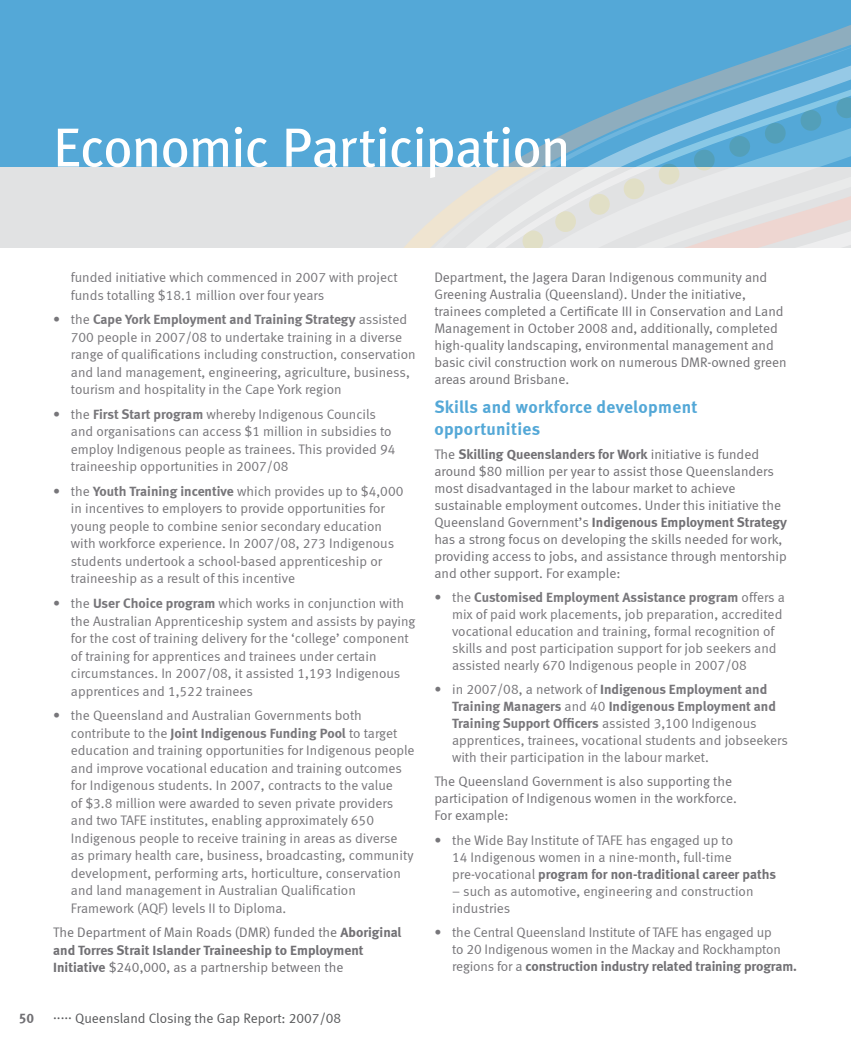
<style>
.page{position:relative;width:851px;height:1063px;background:#fff}
.page>*{position:absolute;margin:0;border:0;box-sizing:border-box;transform-origin:0 0}
.t1{font:55px "Meta";letter-spacing:-.02em;color:#fff}
.t2{font:17.5px/22px "Meta Bold LF";letter-spacing:.02em;color:#54a8d7}
.t3{font:13.75px/17.5px "Meta Normal LF";color:#77767a}
.t4{font:13.75px/17px "Meta Normal LF";color:#717074}
.t5{font:13.75px/17px "Meta Bold LF";color:#77767a}
.t6{font:13.75px "Meta Bold LF";color:#717074}
.t7{font:13.75px "Meta Normal LF";color:#58595b}
.s1{font-family:"Meta Normal LF"}
.s2{font-family:"Meta Bold LF"}
.s3{font-family:"Meta Normal LF";color:#77767a}
.s4{color:#77767a}
</style>
<div class="page">
<hr style="left:850px;top:167px;width:1px;height:81px;background:#e1e2e3">
<div style="left:0;top:167px;width:850px;height:81px;background:#e1e2e3"></div>
<div style="left:0;top:0;width:850px;height:167px;background:#54a8d7"></div>
<svg style="left:404px;top:25px;width:446px;height:223px"></svg>
<h1 class="t1" style="left:53px;top:115px;width:519px">Economic Participation</h1>
<p class="t3" style="left:71px;top:268px;width:328px">funded initiative which commenced in 2007 with project funds totalling $18.1 million over four years</p>
<p class="t5" style="left:53px;top:311px;width:355px"><span class="s1">• the</span> Cape York Employment and Training Strategy <span class="s1">assisted</span></p>
<p class="t3" style="left:71px;top:328px;width:346px">700 people in 2007/08 to undertake training in a diverse range of qualifications including construction, conservation and land management, engineering, agriculture, business, tourism and hospitality in the Cape York region</p>
<p class="t3" style="left:71px;top:405px;width:326px;text-indent:-18px">• the <span class="s2">First Start program</span> whereby Indigenous Councils and organisations can access $1 million in subsidies to employ Indigenous people as trainees. This provided 94 traineeship opportunities in 2007/08</p>
<p class="t3" style="left:71px;top:482px;width:334px;text-indent:-18px">• the <span class="s2">Youth Training incentive</span> which provides up to $4,000 in incentives to employers to provide opportunities for young people to combine senior secondary education with workforce experience. In 2007/08, 273 Indigenous students undertook a school-based apprenticeship or traineeship as a result of this incentive</p>
<p class="t3" style="left:71px;top:594px;width:346px;text-indent:-18px">• the <span class="s2">User Choice program</span> which works in conjunction with the Australian Apprenticeship system and assists by paying for the cost of training delivery for the ‘college’ component of training for apprentices and trainees under certain circumstances. In 2007/08, it assisted 1,193 Indigenous apprentices and 1,522 trainees</p>
<p class="t3" style="left:53px;top:706px;width:310px">• the Queensland and Australian Governments both</p>
<p class="t5" style="left:71px;top:724px;width:328px"><span class="s1">contribute to the</span> Joint Indigenous Funding Pool <span class="s1">to target</span></p>
<p class="t3" style="left:71px;top:741px;width:345px">education and training opportunities for Indigenous people and improve vocational education and training outcomes for Indigenous students. In 2007, contracts to the value<br>of $3.8 million were awarded to seven private providers and two TAFE institutes, enabling approximately 650<br>Indigenous people to receive training in areas as diverse<br>as primary health care, business, broadcasting, community development, performing arts, horticulture, conservation and land management in Australian Qualification Framework (AQF) levels II to Diploma.</p>
<p class="t4" style="left:53px;top:924px;width:350px">The Department of Main Roads (DMR) funded the <span class="s2">Aboriginal</span></p>
<p class="t6" style="left:53px;top:942px;width:312px">and Torres Strait Islander Traineeship to Employment</p>
<p class="t4" style="left:53px;top:959px;width:291px"><span class="s2">Initiative</span> $240,000, as a partnership between the</p>
<p class="t6" style="left:19px;top:1010px;width:17px">50</p>
<p class="t7" style="left:53px;top:1010px;width:289px">..... Queensland Closing the Gap Report: 2007/08</p>
<p class="t4" style="left:434px;top:269px;width:353px">Department, the Jagera Daran Indigenous community and Greening Australia (Queensland). Under the initiative, trainees completed a Certificate III in Conservation and Land Management in October 2008 and, additionally, completed high-quality landscaping, environmental management and basic civil construction work on numerous DMR-owned green areas around Brisbane.</p>
<p class="t2" style="left:434px;top:396px;width:265px">Skills and workforce development opportunities</p>
<p class="t6" style="left:434px;top:446px;width:326px"><span class="s1">The</span> Skilling Queenslanders for Work <span class="s1">initiative is funded</span></p>
<p class="t4" style="left:434px;top:463px;width:348px">around $80 million per year to assist those Queenslanders most disadvantaged in the labour market to achieve sustainable employment outcomes. Under this initiative the</p>
<p class="t6" style="left:434px;top:514px;width:354px"><span class="s1">Queensland Government’s</span> Indigenous Employment Strategy</p>
<p class="t4" style="left:434px;top:531px;width:354px">has a strong focus on developing the skills needed for work, providing access to jobs, and assistance through mentorship and other support. For example:</p>
<p class="t5" style="left:434px;top:589px;width:352px"><span class="s1">• the</span> Customised Employment Assistance program <span class="s1">offers a</span></p>
<p class="t3" style="left:452px;top:606px;width:332px;line-height:17px">mix of paid work placements, job preparation, accredited vocational education and training, formal recognition of skills and post participation support for job seekers and assisted nearly 670 Indigenous people in 2007/08</p>
<p class="t5" style="left:452px;top:681px;width:325px;text-indent:-18px"><span class="s1">• in 2007/08, a network of</span> Indigenous Employment and<br>Training Managers <span class="s1">and 40</span> Indigenous Employment and<br>Training Support Officers <span class="s1">assisted 3,100 Indigenous</span></p>
<p class="t3" style="left:452px;top:732px;width:337px;line-height:17px">apprentices, trainees, vocational students and jobseekers with their participation in the labour market.</p>
<p class="t4" style="left:434px;top:773px;width:304px">The Queensland Government is also supporting the participation of Indigenous women in the workforce.<br>For example:</p>
<p class="t3" style="left:434px;top:831px;width:300px;line-height:17px;text-align:right">• the Wide Bay Institute of TAFE has engaged up to<br>14 Indigenous women in a nine-month, full-time</p>
<p class="t6" style="left:452px;top:866px;width:325px"><span class="s3">pre-vocational</span> <span class="s4">p</span>rogram for non-traditional career paths</p>
<p class="t3" style="left:452px;top:882px;width:303px;line-height:17px">– such as automotive, engineering and construction industries</p>
<p class="t3" style="left:452px;top:923px;width:330px;line-height:17px;text-indent:-18px">• the Central Queensland Institute of TAFE has engaged up to 20 Indigenous women in the Mackay and Rockhampton</p>
<p class="t6" style="left:452px;top:958px;width:346px"><span class="s3">regions for a</span> construction industry related training program.</p>
</div>
